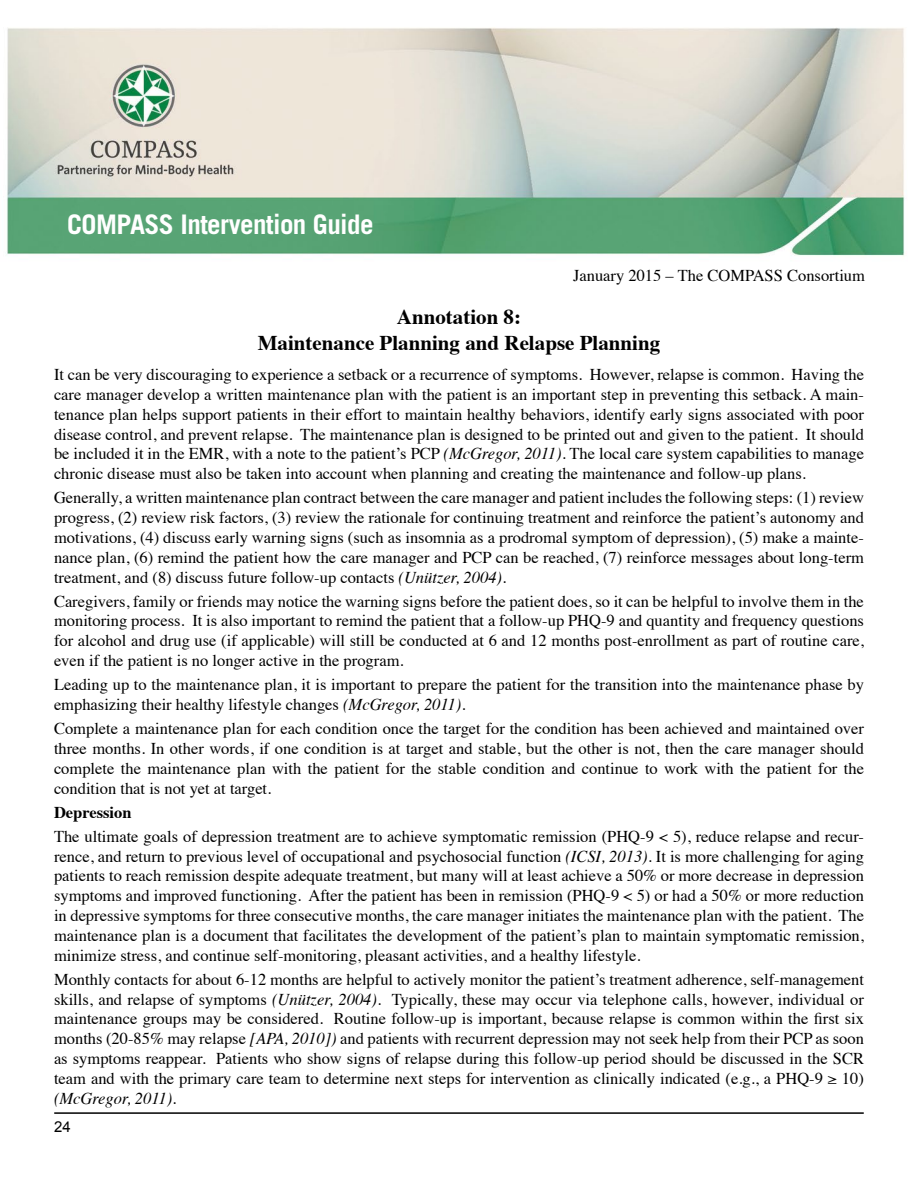
<style>
.page{position:relative;width:918px;height:1188px;background:#fff}
.page>*{position:absolute;margin:0;border:0;box-sizing:border-box;transform-origin:0 0}
.t1{font:700 27px "Trade Gothic";letter-spacing:-.02em;color:#fff}
.t2{font:700 21px/25.2px "Times";color:#000;text-align:center}
.t3{font:16.5px/19.8px "Times";color:#000;text-align:justify}
.t4{font:700 16.5px "Times";color:#000}
.t5{font:15px "Arial";color:#000}
.s1{font-style:italic}
</style>
<div class="page">
<img style="left:6px;top:27px;width:899px;height:229px">
<hr style="left:54px;top:1112px;width:810px;height:2px;background:#000">
<h1 class="t1" style="left:67px;top:208px;width:308px">COMPASS Intervention Guide</h1>
<p class="t3" style="left:573px;top:264px;width:293px">January 2015 – The COMPASS Consortium</p>
<p class="t2" style="left:258px;top:303px;width:404px">Annotation 8:<br>Maintenance Planning and Relapse Planning</p>
<p class="t3" style="left:54px;top:363px;width:812px">It can be very discouraging to experience a setback or a recurrence of symptoms. However, relapse is common. Having the care manager develop a written maintenance plan with the patient is an important step in preventing this setback. A main&shy;tenance plan helps support patients in their effort to maintain healthy behaviors, identify early signs associated with poor disease control, and prevent relapse. The maintenance plan is designed to be printed out and given to the patient. It should be included it in the EMR, with a note to the patient’s PCP <span class="s1">(McGregor, 2011)</span>. The local care system capabilities to manage chronic disease must also be taken into account when planning and creating the maintenance and follow-up plans.</p>
<p class="t3" style="left:54px;top:487px;width:812px">Generally, a written maintenance plan contract between the care manager and patient includes the following steps: (1) review progress, (2) review risk factors, (3) review the rationale for continuing treatment and reinforce the patient’s autonomy and motivations, (4) discuss early warning signs (such as insomnia as a prodromal symptom of depression), (5) make a mainte&shy;nance plan, (6) remind the patient how the care manager and PCP can be reached, (7) reinforce messages about long-term treatment, and (8) discuss future follow-up contacts <span class="s1">(Unützer, 2004)</span>.</p>
<p class="t3" style="left:54px;top:590px;width:812px">Caregivers, family or friends may notice the warning signs before the patient does, so it can be helpful to involve them in the monitoring process. It is also important to remind the patient that a follow-up PHQ-9 and quantity and frequency questions for alcohol and drug use (if applicable) will still be conducted at 6 and 12 months post-enrollment as part of routine care, even if the patient is no longer active in the program.</p>
<p class="t3" style="left:54px;top:673px;width:812px">Leading up to the maintenance plan, it is important to prepare the patient for the transition into the maintenance phase by emphasizing their healthy lifestyle changes <span class="s1">(McGregor, 2011)</span>.</p>
<p class="t3" style="left:54px;top:717px;width:812px">Complete a maintenance plan for each condition once the target for the condition has been achieved and maintained over three months. In other words, if one condition is at target and stable, but the other is not, then the care manager should complete the maintenance plan with the patient for the stable condition and continue to work with the patient for the condition that is not yet at target.</p>
<p class="t4" style="left:54px;top:796px;width:79px">Depression</p>
<p class="t3" style="left:54px;top:825px;width:812px">The ultimate goals of depression treatment are to achieve symptomatic remission (PHQ-9 &lt; 5), reduce relapse and recur&shy;rence, and return to previous level of occupational and psychosocial function <span class="s1">(ICSI, 2013)</span>. It is more challenging for aging patients to reach remission despite adequate treatment, but many will at least achieve a 50% or more decrease in depression symptoms and improved functioning. After the patient has been in remission (PHQ-9 &lt; 5) or had a 50% or more reduction in depressive symptoms for three consecutive months, the care manager initiates the maintenance plan with the patient. The maintenance plan is a document that facilitates the development of the patient’s plan to maintain symptomatic remission, minimize stress, and continue self-monitoring, pleasant activities, and a healthy lifestyle.</p>
<p class="t3" style="left:54px;top:968px;width:812px">Monthly contacts for about 6-12 months are helpful to actively monitor the patient’s treatment adherence, self-management skills, and relapse of symptoms <span class="s1">(Unützer, 2004)</span>. Typically, these may occur via telephone calls, however, individual or maintenance groups may be considered. Routine follow-up is important, because relapse is common within the first six months (20-85% may relapse <span class="s1">[APA, 2010])</span> and patients with recurrent depression may not seek help from their PCP as soon as symptoms reappear. Patients who show signs of relapse during this follow-up period should be discussed in the SCR team and with the primary care team to determine next steps for intervention as clinically indicated (e.g., a PHQ-9 ≥ 10) <span class="s1">(McGregor, 2011)</span>.</p>
<p class="t5" style="left:54px;top:1116px;width:18px">24</p>
</div>
